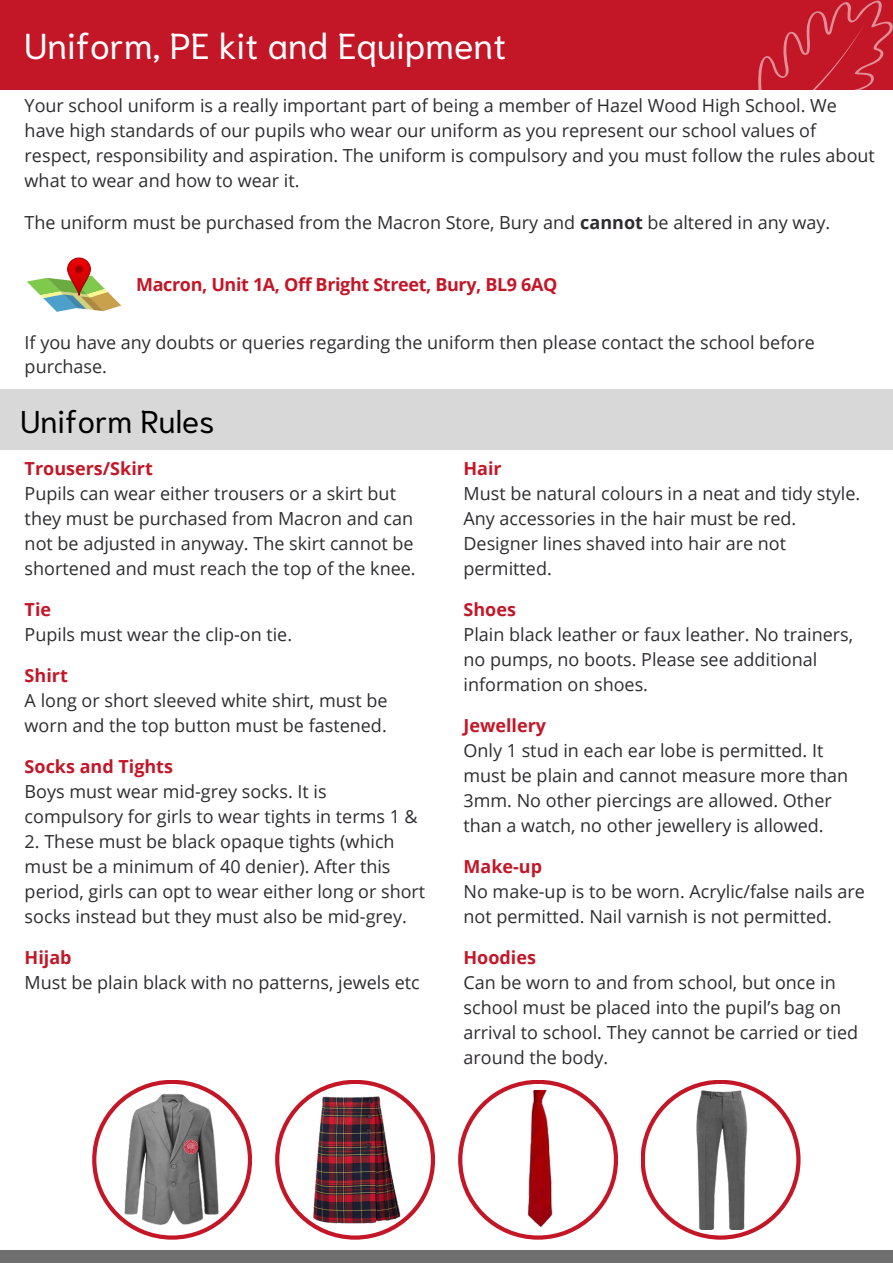
<style>
.page{position:relative;width:893px;height:1264px;background:#fff}
.page>*{position:absolute;margin:0;border:0;box-sizing:border-box;transform-origin:0 0}
.t1{font:36px "Niramit";color:#fff}
.t2{font:31.5px "Niramit";color:#000}
.t3{font:18px/25px "Open Sans";color:#2e2c2f}
.t4{font:700 18px "Open Sans";color:#c31728}
.t5{font:700 18px "Open Sans";letter-spacing:-.02em;color:#c31728}
.s1{font-weight:700}
</style>
<div class="page">
<div style="left:0;top:0;width:892px;height:89px;background:#c31728"></div>
<svg style="left:758px;top:0;width:134px;height:89px"></svg>
<div style="left:0;top:1250px;width:892px;height:12px;background:#6f6f70"></div>
<div style="left:0;top:389px;width:892px;height:61px;background:#d8d8d8"></div>
<svg style="left:275px;top:1079px;width:160px;height:160px;background:#c92f3e"></svg>
<div style="left:279px;top:1083px;width:152px;height:152px;background:#fff;border-radius:50%"></div>
<img style="left:309px;top:1095px;width:91px;height:129px">
<svg style="left:92px;top:1079px;width:160px;height:160px;background:#c92f3e"></svg>
<div style="left:96px;top:1083px;width:152px;height:152px;background:#fff;border-radius:50%"></div>
<img style="left:124px;top:1093px;width:97px;height:133px">
<svg style="left:458px;top:1079px;width:160px;height:160px;background:#cb3746"></svg>
<div style="left:462px;top:1083px;width:151px;height:152px;background:#fff;border-radius:50%"></div>
<img style="left:527px;top:1090px;width:26px;height:138px">
<svg style="left:640px;top:1079px;width:160px;height:160px;background:#ca3644"></svg>
<div style="left:644px;top:1083px;width:152px;height:152px;background:#fff;border-radius:50%"></div>
<img style="left:692px;top:1089px;width:56px;height:140px">
<svg style="left:68px;top:258px;width:22px;height:37px"></svg>
<div style="left:67px;top:258px;width:24px;height:37px;border:1px solid #a00000;border-radius:11px"></div>
<svg style="left:27px;top:265px;width:94px;height:47px"></svg>
<p class="t1" style="left:25px;top:19px;width:483px">Uniform, PE kit and Equipment</p>
<p class="t3" style="left:25px;top:93px;width:851px">Your school uniform is a really important part of being a member of Hazel Wood High School. We have high standards of our pupils who wear our uniform as you represent our school values of respect, responsibility and aspiration. The uniform is compulsory and you must follow the rules about what to wear and how to wear it.</p>
<p class="t3" style="left:25px;top:210px;width:807px">The uniform must be purchased from the Macron Store, Bury and <span class="s1">cannot</span> be altered in any way.</p>
<p class="t5" style="left:136px;top:272px;width:423px">Macron, Unit 1A, Off Bright Street, Bury, BL9 6AQ</p>
<p class="t3" style="left:25px;top:329px;width:791px">If you have any doubts or queries regarding the uniform then please contact the school before purchase.</p>
<p class="t2" style="left:21px;top:398px;width:195px">Uniform Rules</p>
<p class="t4" style="left:25px;top:456px;width:130px">Trousers/Skirt</p>
<p class="t3" style="left:25px;top:480px;width:392px">Pupils can wear either trousers or a skirt but they must be purchased from Macron and can not be adjusted in anyway. The skirt cannot be shortened and must reach the top of the knee.</p>
<p class="t4" style="left:25px;top:596px;width:28px">Tie</p>
<p class="t3" style="left:25px;top:621px;width:269px">Pupils must wear the clip-on tie.</p>
<p class="t4" style="left:25px;top:662px;width:45px">Shirt</p>
<p class="t3" style="left:25px;top:687px;width:364px">A long or short sleeved white shirt, must be worn and the top button must be fastened.</p>
<p class="t4" style="left:25px;top:753px;width:150px">Socks and Tights</p>
<p class="t3" style="left:25px;top:778px;width:394px">Boys must wear mid-grey socks. It is compulsory for girls to wear tights in terms 1 &amp;</p>
<p class="t3" style="left:25px;top:828px;width:402px">2. These must be black opaque tights (which must be a minimum of 40 denier). After this period, girls can opt to wear either long or short socks instead but they must also be mid-grey.</p>
<p class="t4" style="left:25px;top:944px;width:48px">Hijab</p>
<p class="t3" style="left:25px;top:969px;width:396px">Must be plain black with no patterns, jewels etc</p>
<p class="t4" style="left:463px;top:456px;width:40px">Hair</p>
<p class="t3" style="left:463px;top:480px;width:398px">Must be natural colours in a neat and tidy style.<br>Any accessories in the hair must be red.<br>Designer lines shaved into hair are not permitted.</p>
<p class="t4" style="left:463px;top:596px;width:54px">Shoes</p>
<p class="t3" style="left:463px;top:621px;width:391px">Plain black leather or faux leather. No trainers, no pumps, no boots. Please see additional information on shoes.</p>
<p class="t4" style="left:463px;top:712px;width:84px">Jewellery</p>
<p class="t3" style="left:463px;top:737px;width:386px">Only 1 stud in each ear lobe is permitted. It must be plain and cannot measure more than 3mm. No other piercings are allowed. Other than a watch, no other jewellery is allowed.</p>
<p class="t4" style="left:463px;top:853px;width:80px">Make-up</p>
<p class="t3" style="left:463px;top:878px;width:403px">No make-up is to be worn. Acrylic/false nails are not permitted. Nail varnish is not permitted.</p>
<p class="t4" style="left:463px;top:944px;width:74px">Hoodies</p>
<p class="t3" style="left:463px;top:969px;width:396px">Can be worn to and from school, but once in school must be placed into the pupil’s bag on arrival to school. They cannot be carried or tied around the body.</p>
</div>
